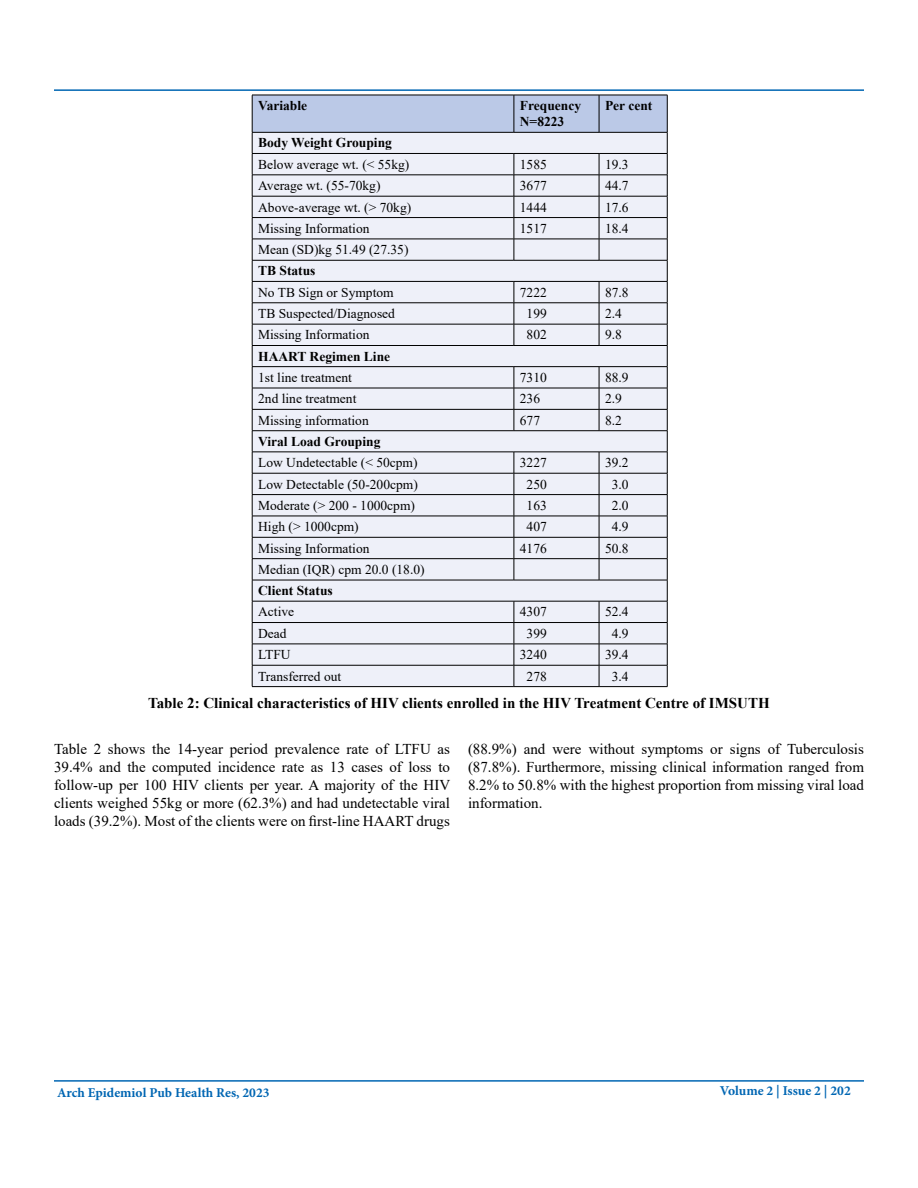
<style>
.page{position:relative;width:918px;height:1188px;background:#fff}
.page>*{position:absolute;margin:0;border:0;box-sizing:border-box;transform-origin:0 0}
.t1{font:15px/18px "Times New Roman";color:#000;text-align:justify}
.t2{font:700 15px "Times New Roman";color:#000}
.t3{font:13.5px "Times New Roman";color:#000}
.t4{font:700 13.5px/16.2px "Times New Roman";color:#000}
.t5{font:700 13.5px "Minion Pro";color:#0066b3}
</style>
<div class="page">
<hr style="left:54px;top:1080px;width:810px;height:2px;background:#0066b3">
<hr style="left:54px;top:89px;width:810px;height:2px;background:#0066b3">
<svg style="left:252px;top:95px;width:416px;height:591px;background:#dee0ea"></svg>
<hr style="left:252px;top:686px;width:262px;height:1px;background:#000">
<hr style="left:514px;top:686px;width:85px;height:1px;background:#000">
<hr style="left:599px;top:686px;width:68px;height:1px;background:#000">
<p class="t4" style="left:258px;top:97px;width:51px">Variable</p>
<p class="t4" style="left:520px;top:97px;width:63px">Frequency<br>N=8223</p>
<p class="t4" style="left:605px;top:97px;width:49px">Per cent</p>
<p class="t4" style="left:258px;top:134px;width:135px">Body Weight Grouping</p>
<p class="t3" style="left:258px;top:155px;width:153px">Below average wt. (&lt; 55kg)</p>
<p class="t3" style="left:520px;top:155px;width:28px">1585</p>
<p class="t3" style="left:605px;top:155px;width:25px">19.3</p>
<p class="t3" style="left:258px;top:176px;width:124px">Average wt. (55-70kg)</p>
<p class="t3" style="left:520px;top:176px;width:28px">3677</p>
<p class="t3" style="left:605px;top:176px;width:25px">44.7</p>
<p class="t3" style="left:258px;top:198px;width:155px">Above-average wt. (&gt; 70kg)</p>
<p class="t3" style="left:520px;top:198px;width:28px">1444</p>
<p class="t3" style="left:605px;top:198px;width:25px">17.6</p>
<p class="t3" style="left:258px;top:219px;width:113px">Missing Information</p>
<p class="t3" style="left:520px;top:219px;width:28px">1517</p>
<p class="t3" style="left:605px;top:219px;width:25px">18.4</p>
<p class="t3" style="left:258px;top:240px;width:152px">Mean (SD)kg 51.49 (27.35)</p>
<p class="t4" style="left:258px;top:262px;width:59px">TB Status</p>
<p class="t3" style="left:258px;top:283px;width:137px">No TB Sign or Symptom</p>
<p class="t3" style="left:520px;top:283px;width:28px">7222</p>
<p class="t3" style="left:605px;top:283px;width:25px">87.8</p>
<p class="t3" style="left:258px;top:304px;width:138px">TB Suspected/Diagnosed</p>
<p class="t3" style="left:527px;top:304px;width:22px">199</p>
<p class="t3" style="left:605px;top:304px;width:18px">2.4</p>
<p class="t3" style="left:258px;top:325px;width:113px">Missing Information</p>
<p class="t3" style="left:527px;top:325px;width:22px">802</p>
<p class="t3" style="left:605px;top:325px;width:18px">9.8</p>
<p class="t4" style="left:258px;top:348px;width:134px">HAART Regimen Line</p>
<p class="t3" style="left:258px;top:368px;width:95px">1st line treatment</p>
<p class="t3" style="left:520px;top:368px;width:28px">7310</p>
<p class="t3" style="left:605px;top:368px;width:25px">88.9</p>
<p class="t3" style="left:258px;top:389px;width:100px">2nd line treatment</p>
<p class="t3" style="left:520px;top:389px;width:22px">236</p>
<p class="t3" style="left:605px;top:389px;width:18px">2.9</p>
<p class="t3" style="left:258px;top:411px;width:112px">Missing information</p>
<p class="t3" style="left:520px;top:411px;width:22px">677</p>
<p class="t3" style="left:605px;top:411px;width:18px">8.2</p>
<p class="t4" style="left:258px;top:433px;width:124px">Viral Load Grouping</p>
<p class="t3" style="left:258px;top:453px;width:161px">Low Undetectable (&lt; 50cpm)</p>
<p class="t3" style="left:520px;top:453px;width:28px">3227</p>
<p class="t3" style="left:605px;top:453px;width:25px">39.2</p>
<p class="t3" style="left:258px;top:474px;width:161px">Low Detectable (50-200cpm)</p>
<p class="t3" style="left:527px;top:474px;width:22px">250</p>
<p class="t3" style="left:612px;top:474px;width:18px">3.0</p>
<p class="t3" style="left:258px;top:496px;width:158px">Moderate (&gt; 200 - 1000cpm)</p>
<p class="t3" style="left:527px;top:496px;width:22px">163</p>
<p class="t3" style="left:612px;top:496px;width:18px">2.0</p>
<p class="t3" style="left:258px;top:517px;width:102px">High (&gt; 1000cpm)</p>
<p class="t3" style="left:527px;top:517px;width:22px">407</p>
<p class="t3" style="left:612px;top:517px;width:18px">4.9</p>
<p class="t3" style="left:258px;top:539px;width:113px">Missing Information</p>
<p class="t3" style="left:520px;top:539px;width:28px">4176</p>
<p class="t3" style="left:605px;top:539px;width:25px">50.8</p>
<p class="t3" style="left:258px;top:560px;width:168px">Median (IQR) cpm 20.0 (18.0)</p>
<p class="t4" style="left:258px;top:582px;width:76px">Client Status</p>
<p class="t3" style="left:258px;top:602px;width:37px">Active</p>
<p class="t3" style="left:520px;top:602px;width:28px">4307</p>
<p class="t3" style="left:605px;top:602px;width:25px">52.4</p>
<p class="t3" style="left:258px;top:624px;width:30px">Dead</p>
<p class="t3" style="left:527px;top:624px;width:22px">399</p>
<p class="t3" style="left:612px;top:624px;width:18px">4.9</p>
<p class="t3" style="left:258px;top:645px;width:34px">LTFU</p>
<p class="t3" style="left:520px;top:645px;width:28px">3240</p>
<p class="t3" style="left:605px;top:645px;width:25px">39.4</p>
<p class="t3" style="left:258px;top:666px;width:85px">Transferred out</p>
<p class="t3" style="left:527px;top:666px;width:22px">278</p>
<p class="t3" style="left:612px;top:666px;width:18px">3.4</p>
<p class="t2" style="left:148px;top:692px;width:623px">Table 2: Clinical characteristics of HIV clients enrolled in the HIV Treatment Centre of IMSUTH</p>
<p class="t1" style="left:54px;top:739px;width:398px">Table 2 shows the 14-year period prevalence rate of LTFU as 39.4% and the computed incidence rate as 13 cases of loss to follow-up per 100 HIV clients per year. A majority of the HIV clients weighed 55kg or more (62.3%) and had undetectable viral loads (39.2%). Most of the clients were on first-line HAART drugs</p>
<p class="t1" style="left:468px;top:739px;width:398px">(88.9%) and were without symptoms or signs of Tuberculosis (87.8%). Furthermore, missing clinical information ranged from 8.2% to 50.8% with the highest proportion from missing viral load information.</p>
<p class="t5" style="left:57px;top:1083px;width:214px">Arch Epidemiol Pub Health Res, 2023</p>
<p class="t5" style="left:720px;top:1082px;width:133px">Volume 2 | Issue 2 | 202</p>
</div>
